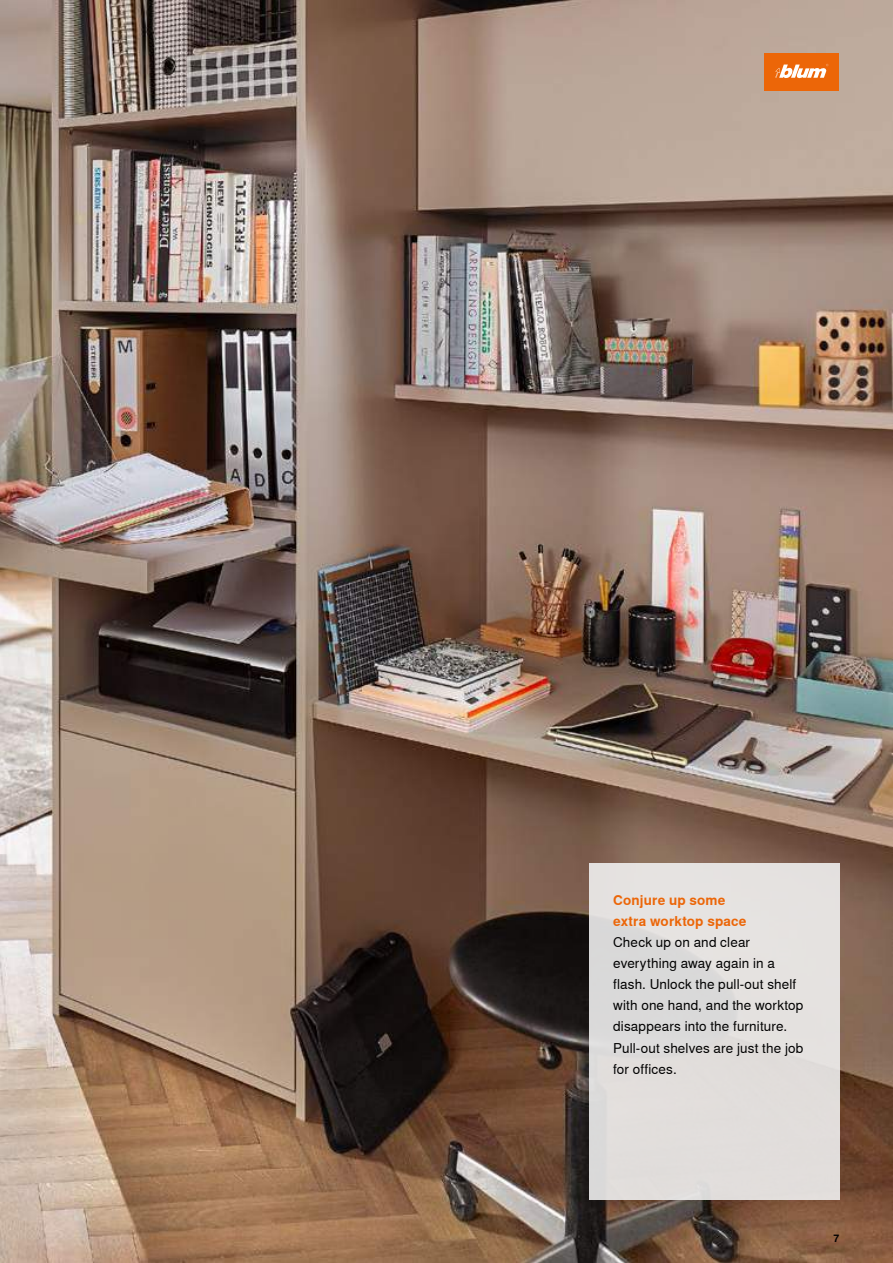
<style>
.page{position:relative;width:893px;height:1263px;background:#fff}
.page>*{position:absolute;margin:0;border:0;box-sizing:border-box;transform-origin:0 0}
.t1{font:13.5px/21px "Nimbus Sans Global";letter-spacing:.01em;color:#000}
.t2{font:700 13.5px/21px "Nimbus Sans Global";letter-spacing:.01em;color:#ec6608}
.t3{font:700 10.5px "Nimbus Sans Global";color:#000}
</style>
<div class="page">
<img style="left:0;top:0;width:893px;height:1263px">
<div style="left:765px;top:54px;width:74px;height:37px;background:#ec6608"></div>
<svg style="left:775px;top:64px;width:53px;height:14px"></svg>
<div style="left:589px;top:863px;width:250px;height:337px;background:#e2dedc"></div>
<p class="t2" style="left:613px;top:890px;width:135px">Conjure up some extra worktop space</p>
<p class="t1" style="left:613px;top:932px;width:192px">Check up on and clear everything away again in a flash. Unlock the pull-out shelf with one hand, and the worktop disappears into the furniture.<br>Pull-out shelves are just the job for offices.</p>
<p class="t3" style="left:833px;top:1232px;width:7px">7</p>
</div>
